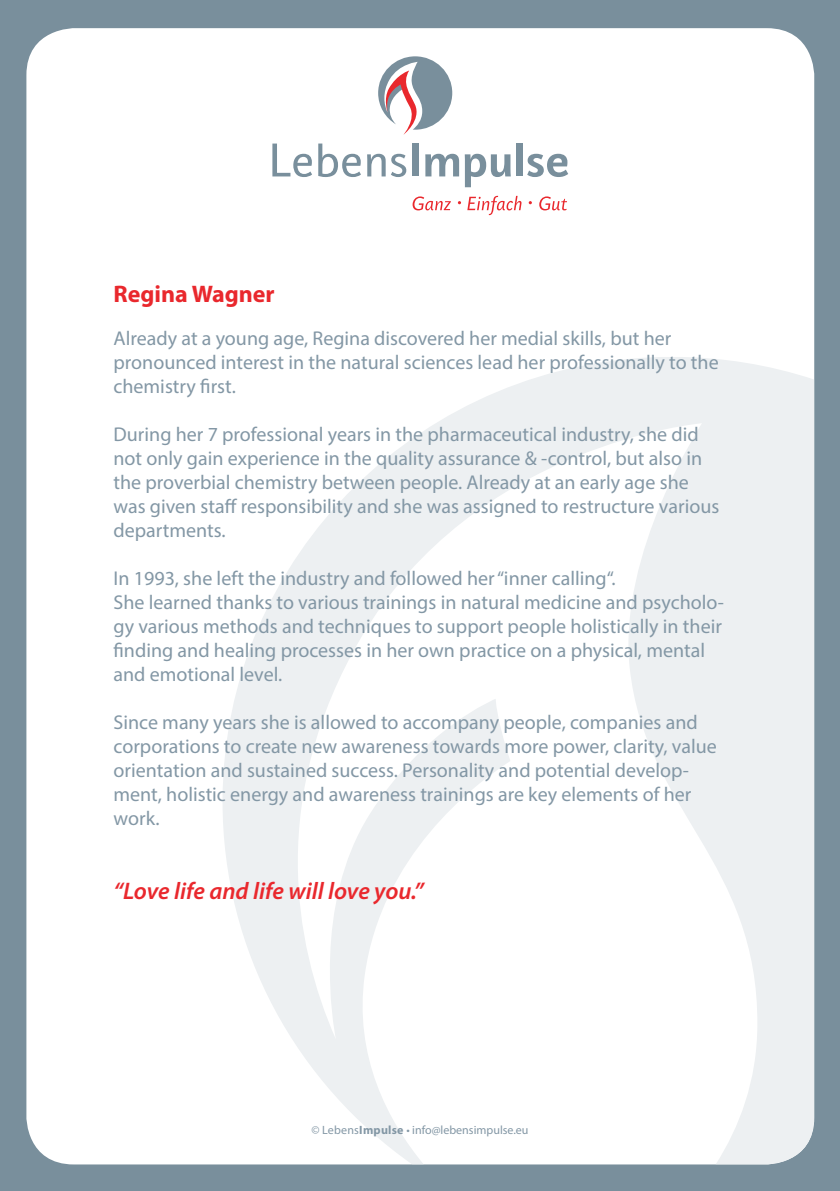
<style>
.page{position:relative;width:840px;height:1191px;background:#fff}
.page>*{position:absolute;margin:0;border:0;box-sizing:border-box;transform-origin:0 0}
.t1{font:italic 600 24px "Myriad Pro";color:#e9282d}
.t2{font:700 24px "Myriad Pro";color:#e9282d}
.t3{font:20px/24px "Myriad Pro";color:#8397a5}
.t4{font:12px "Myriad Pro";color:#8397a5}
.s1{font-weight:700}
</style>
<div class="page">
<div style="left:0;top:0;width:839px;height:1191px;background:#798f9c"></div>
<div style="left:26px;top:28px;width:787px;height:1136px;background:#fff;border-radius:47px"></div>
<svg style="left:223px;top:357px;width:590px;height:807px"></svg>
<svg style="left:272px;top:144px;width:40px;height:33px"></svg>
<svg style="left:318px;top:143px;width:43px;height:34px"></svg>
<svg style="left:367px;top:154px;width:39px;height:23px"></svg>
<svg style="left:425px;top:154px;width:85px;height:33px"></svg>
<div style="left:516px;top:143px;width:6px;height:33px;background:#798f9c"></div>
<div style="left:412px;top:143px;width:6px;height:33px;background:#798f9c"></div>
<svg style="left:527px;top:154px;width:41px;height:23px"></svg>
<svg style="left:412px;top:196px;width:38px;height:14px"></svg>
<svg style="left:467px;top:196px;width:54px;height:19px"></svg>
<svg style="left:539px;top:196px;width:27px;height:14px"></svg>
<svg style="left:378px;top:56px;width:74px;height:79px"></svg>
<p class="t2" style="left:113px;top:278px;width:163px">Regina Wagner</p>
<p class="t3" style="left:113px;top:325px;width:606px">Already at a young age, Regina discovered her medial skills, but her pronounced interest in the natural sciences lead her professionally to the chemistry first.</p>
<p class="t3" style="left:113px;top:421px;width:607px">During her 7 professional years in the pharmaceutical industry, she did not only gain experience in the quality assurance &amp; -control, but also in the proverbial chemistry between people. Already at an early age she was given staff responsibility and she was assigned to restructure various departments.</p>
<p class="t3" style="left:113px;top:565px;width:611px">In 1993, she left the industry and followed her “inner calling“.<br>She learned thanks to various trainings in natural medicine and psycholo&shy;gy various methods and techniques to support people holistically in their finding and healing processes in her own practice on a physical, mental and emotional level.</p>
<p class="t3" style="left:113px;top:709px;width:604px">Since many years she is allowed to accompany people, companies and corporations to create new awareness towards more power, clarity, value orientation and sustained success. Personality and potential develop&shy;ment, holistic energy and awareness trainings are key elements of her work.</p>
<p class="t1" style="left:113px;top:876px;width:311px">“Love life and life will love you.”</p>
<p class="t4" style="left:311px;top:1122px;width:218px">© Lebens<span class="s1">Impulse</span> • info@lebensimpulse.eu</p>
</div>
